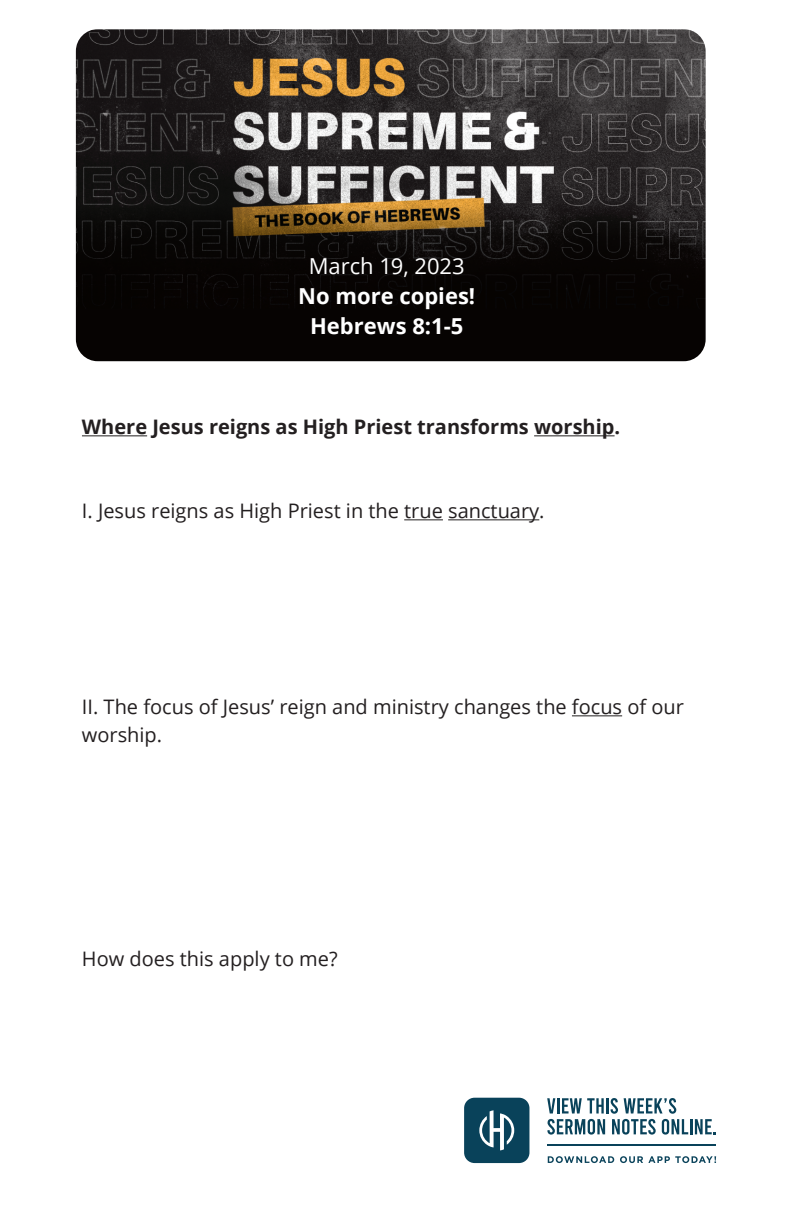
<style>
.page{position:relative;width:792px;height:1224px;background:#fff}
.page>*{position:absolute;margin:0;border:0;box-sizing:border-box;transform-origin:0 0}
.t1{font:700 22px/30px "Open Sans";color:#fff;text-align:center}
.t2{font:22px "Open Sans";color:#fff}
.t3{font:20px/28px "Open Sans";color:#231f20}
.t4{font:700 20px "Open Sans";color:#231f20}
</style>
<div class="page">
<img style="left:76px;top:29px;width:630px;height:332px">
<svg style="left:548px;top:1156px;width:66px;height:7px"></svg>
<svg style="left:620px;top:1156px;width:96px;height:7px"></svg>
<hr style="left:548px;top:1145px;width:168px;height:1px;background:#09425a">
<hr style="left:606px;top:1098px;width:3px;height:16px;background:#09425a">
<svg style="left:547px;top:1098px;width:58px;height:37px"></svg>
<svg style="left:611px;top:1098px;width:105px;height:37px"></svg>
<div style="left:464px;top:1098px;width:65px;height:65px;background:#09425a;border-radius:10px"></div>
<svg style="left:479px;top:1110px;width:35px;height:40px"></svg>
<hr style="left:82px;top:435px;width:65px;height:1px;background:#231f20">
<hr style="left:534px;top:435px;width:81px;height:1px;background:#231f20">
<hr style="left:404px;top:519px;width:39px;height:1px;background:#231f20">
<hr style="left:448px;top:519px;width:91px;height:1px;background:#231f20">
<hr style="left:572px;top:715px;width:50px;height:1px;background:#231f20">
<p class="t2" style="left:309px;top:251px;width:158px">March 19, 2023</p>
<p class="t1" style="left:298px;top:280px;width:178px">No more copies!<br>Hebrews 8:1-5</p>
<p class="t4" style="left:82px;top:413px;width:540px">Where Jesus reigns as High Priest transforms worship.</p>
<p class="t3" style="left:82px;top:497px;width:464px">I. Jesus reigns as High Priest in the true sanctuary.</p>
<p class="t3" style="left:82px;top:693px;width:603px">II. The focus of Jesus’ reign and ministry changes the focus of our worship.</p>
<p class="t3" style="left:82px;top:945px;width:257px">How does this apply to me?</p>
</div>
